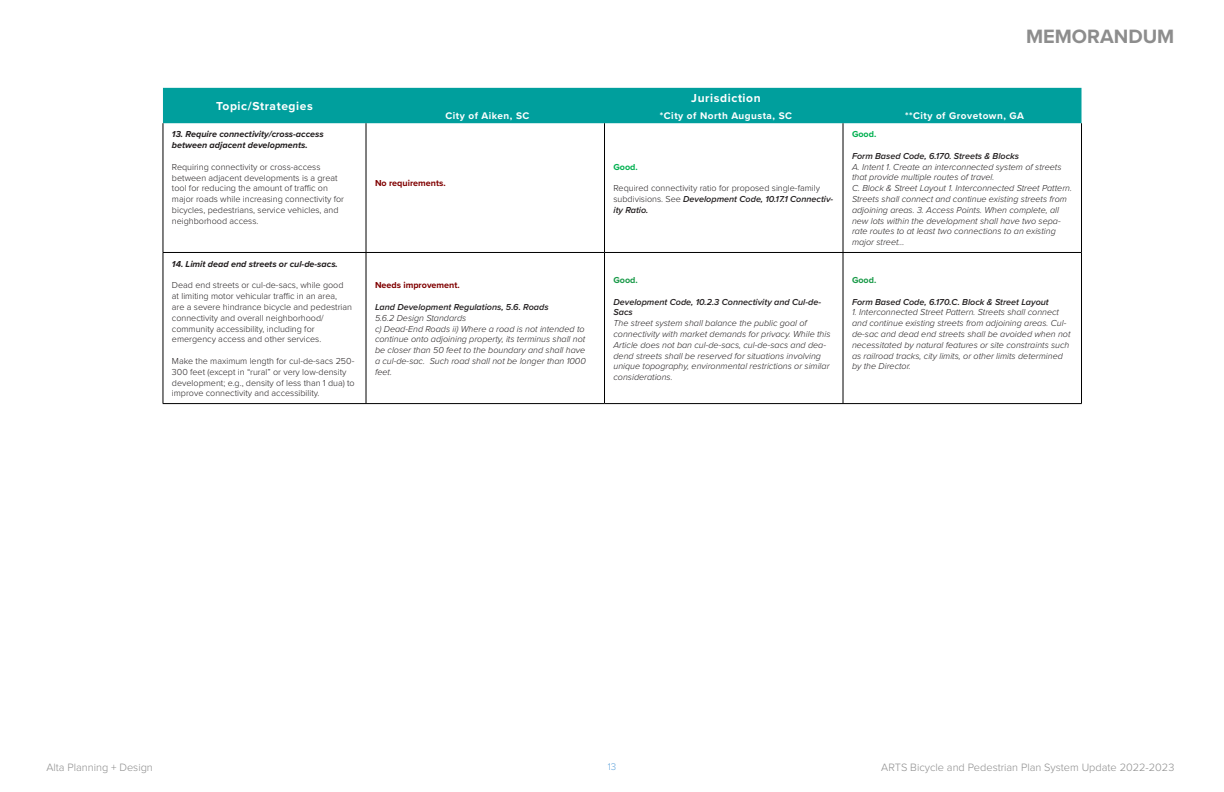
<style>
.page{position:relative;width:1224px;height:792px;background:#fff}
.page>*{position:absolute;margin:0;border:0;box-sizing:border-box;transform-origin:0 0}
.t1{font:700 20px "Proxima Nova";color:#8d8d8d}
.ARTS_Table_Column_He{font:700 12px "Proxima Nova";letter-spacing:.05em;color:#fff}
.t2{font:300 11px "Proxima Nova";color:#8d8d8d}
.ARTS_Table_Column_He-2{font:700 10px "Proxima Nova";letter-spacing:.05em;color:#fff}
.t3{font:300 10px "Proxima Nova";color:#64a5db}
.t4{font:italic 300 9px/10.8px "Proxima Nova";color:#231f20}
.t5{font:300 9px/10.8px "Proxima Nova";color:#231f20}
.t6{font:italic 600 9px/10.8px "Proxima Nova";color:#231f20}
.ARTS_Table_Body{font:italic 700 9px/11px "Proxima Nova";color:#231f20}
.t7{font:700 9px "Proxima Nova";color:#800000}
.t8{font:700 9px "Proxima Nova";color:#00b050}
.t9{font:700 9px "Proxima Nova";color:#189947}
.s1{font-weight:600;font-style:italic}
</style>
<div class="page">
<div style="left:163px;top:88px;width:919px;height:35px;background:#009f9d"></div>
<hr style="left:163px;top:123px;width:1px;height:129px;background:#000">
<hr style="left:366px;top:123px;width:1px;height:129px;background:#000">
<hr style="left:604px;top:123px;width:1px;height:129px;background:#000">
<hr style="left:843px;top:123px;width:1px;height:129px;background:#000">
<hr style="left:1081px;top:123px;width:1px;height:129px;background:#000">
<hr style="left:163px;top:252px;width:203px;height:1px;background:#000">
<hr style="left:163px;top:253px;width:1px;height:150px;background:#000">
<hr style="left:366px;top:252px;width:239px;height:1px;background:#000">
<hr style="left:366px;top:253px;width:1px;height:150px;background:#000">
<hr style="left:605px;top:252px;width:238px;height:1px;background:#000">
<hr style="left:604px;top:253px;width:1px;height:150px;background:#000">
<hr style="left:843px;top:252px;width:239px;height:1px;background:#000">
<hr style="left:843px;top:253px;width:1px;height:150px;background:#000">
<hr style="left:1081px;top:253px;width:1px;height:150px;background:#000">
<hr style="left:163px;top:403px;width:203px;height:1px;background:#000">
<hr style="left:366px;top:403px;width:239px;height:1px;background:#000">
<hr style="left:605px;top:403px;width:238px;height:1px;background:#000">
<hr style="left:843px;top:403px;width:239px;height:1px;background:#000">
<p class="ARTS_Table_Column_He" style="left:216px;top:97px;width:98px">Topic/Strategies</p>
<p class="ARTS_Table_Body" style="left:172px;top:129px;width:153px">13. Require connectivity/cross-access between adjacent developments.</p>
<p class="t5" style="left:172px;top:161px;width:174px">Requiring connectivity or cross-access between adjacent developments is a great tool for reducing the amount of traffic on major roads while increasing connectivity for bicycles, pedestrians, service vehicles, and neighborhood access.</p>
<p class="ARTS_Table_Body" style="left:172px;top:258px;width:167px">14. Limit dead end streets or cul-de-sacs.</p>
<p class="t5" style="left:172px;top:279px;width:182px">Dead end streets or cul-de-sacs, while good at limiting motor vehicular traffic in an area, are a severe hindrance bicycle and pedestrian connectivity and overall neighborhood/ community accessibility, including for emergency access and other services.</p>
<p class="t5" style="left:172px;top:355px;width:184px">Make the maximum length for cul-de-sacs 250- 300 feet (except in “rural” or very low-density development; e.g., density of less than 1 dua) to improve connectivity and accessibility.</p>
<p class="ARTS_Table_Column_He" style="left:691px;top:89px;width:71px">Jurisdiction</p>
<h1 class="t1" style="left:1026px;top:21px;width:150px">MEMORANDUM</h1>
<p class="ARTS_Table_Column_He-2" style="left:446px;top:108px;width:85px">City of Aiken, SC</p>
<p class="ARTS_Table_Column_He-2" style="left:660px;top:108px;width:134px">*City of North Augusta, SC</p>
<p class="ARTS_Table_Column_He-2" style="left:905px;top:108px;width:120px">**City of Grovetown, GA</p>
<p class="t7" style="left:375px;top:176px;width:72px">No requirements.</p>
<p class="t7" style="left:375px;top:279px;width:86px">Needs improvement.</p>
<p class="t6" style="left:375px;top:301px;width:175px">Land Development Regulations, 5.6. Roads</p>
<p class="t4" style="left:375px;top:312px;width:93px">5.6.2 Design Standards</p>
<p class="t4" style="left:375px;top:323px;width:212px">c) Dead-End Roads ii) Where a road is not intended to continue onto adjoining property, its terminus shall not be closer than 50 feet to the boundary and shall have a cul-de-sac. Such road shall not be longer than 1000 feet.</p>
<p class="t8" style="left:614px;top:160px;width:26px">Good.</p>
<p class="t5" style="left:614px;top:182px;width:221px">Required connectivity ratio for proposed single-family subdivisions. See <span class="s1">Development Code, 10.17.1 Connectiv&shy;ity Ratio.</span></p>
<p class="t9" style="left:614px;top:273px;width:26px">Good.</p>
<p class="t6" style="left:614px;top:296px;width:209px">Development Code, 10.2.3 Connectivity and Cul-de-<br>Sacs</p>
<p class="t4" style="left:614px;top:317px;width:218px">The street system shall balance the public goal of connectivity with market demands for privacy. While this Article does not ban cul-de-sacs, cul-de-sacs and dea&shy;dend streets shall be reserved for situations involving unique topography, environmental restrictions or similar considerations.</p>
<p class="t8" style="left:852px;top:128px;width:26px">Good.</p>
<p class="t6" style="left:852px;top:150px;width:169px">Form Based Code, 6.170. Streets &amp; Blocks</p>
<p class="t4" style="left:852px;top:161px;width:211px">A. Intent 1. Create an interconnected system of streets that provide multiple routes of travel.</p>
<p class="t4" style="left:852px;top:182px;width:222px">C. Block &amp; Street Layout 1. Interconnected Street Pattern.<br>Streets shall connect and continue existing streets from adjoining areas. 3. Access Points. When complete, all new lots within the development shall have two sepa&shy;rate routes to at least two connections to an existing major street...</p>
<p class="t9" style="left:852px;top:273px;width:26px">Good.</p>
<p class="t6" style="left:852px;top:296px;width:198px">Form Based Code, 6.170.C. Block &amp; Street Layout</p>
<p class="t4" style="left:852px;top:306px;width:220px">1. Interconnected Street Pattern. Streets shall connect and continue existing streets from adjoining areas. Cul&shy;de-sac and dead end streets shall be avoided when not necessitated by natural features or site constraints such as railroad tracks, city limits, or other limits determined by the Director.</p>
<p class="t2" style="left:46px;top:759px;width:108px">Alta Planning + Design</p>
<p class="t3" style="left:608px;top:759px;width:10px">13</p>
<p class="t2" style="left:881px;top:759px;width:295px">ARTS Bicycle and Pedestrian Plan System Update 2022-2023</p>
</div>
